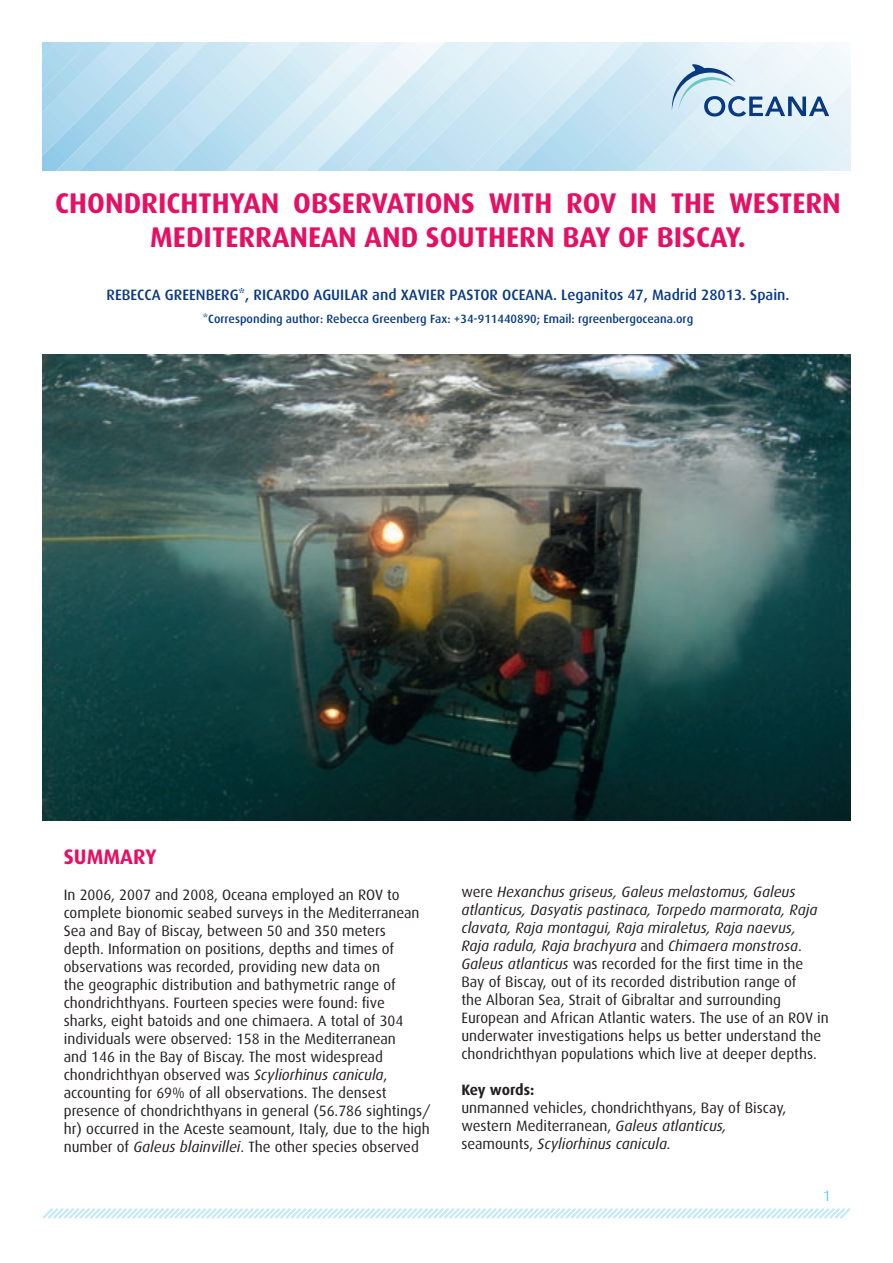
<style>
.page{position:relative;width:893px;height:1263px;background:#fff}
.page>*{position:absolute;margin:0;border:0;box-sizing:border-box;transform-origin:0 0}
.t1{font:700 28.5px/34.2px "Dax";color:#e50f63;text-align:center}
.t2{font:700 21px "Dax";color:#e50f63}
.t3{font:15px/18px "Dax";color:#231f20}
.t4{font:500 15px "Dax";color:#083981}
.t5{font:700 15px "Dax";letter-spacing:-.015em;color:#231f20}
.t6{font:500 12px "Dax";color:#083981}
.s1{font-style:italic}
</style>
<div class="page">
<svg style="left:42px;top:42px;width:792px;height:13px"></svg>
<svg style="left:43px;top:43px;width:807px;height:127px;background:#cbe6f3"></svg>
<svg style="left:672px;top:64px;width:157px;height:53px;background:#bfd3e4"></svg>
<img style="left:43px;top:354px;width:807px;height:467px">
<svg style="left:42px;top:1208px;width:809px;height:11px"></svg>
<h1 class="t1" style="left:55px;top:186px;width:787px">CHONDRICHTHYAN OBSERVATIONS WITH ROV IN THE WESTERN<br>MEDITERRANEAN AND SOUTHERN BAY OF BISCAY.</h1>
<p class="t4" style="left:107px;top:287px;width:684px">REBECCA GREENBERG*, RICARDO AGUILAR and XAVIER PASTOR OCEANA. Leganitos 47, Madrid 28013. Spain.</p>
<p class="t6" style="left:203px;top:312px;width:492px">*Corresponding author: Rebecca Greenberg Fax: +34-911440890; Email: rgreenbergoceana.org</p>
<h2 class="t2" style="left:64px;top:844px;width:94px">SUMMARY</h2>
<p class="t3" style="left:64px;top:886px;width:368px">In 2006, 2007 and 2008, Oceana employed an ROV to complete bionomic seabed surveys in the Mediterranean Sea and Bay of Biscay, between 50 and 350 meters<br>depth. Information on positions, depths and times of observations was recorded, providing new data on<br>the geographic distribution and bathymetric range of chondrichthyans. Fourteen species were found: five sharks, eight batoids and one chimaera. A total of 304 individuals were observed: 1 58 in the Mediterranean<br>and 1 46 in the Bay of Biscay. The most widespread chondrichthyan observed was <span class="s1">Scyliorhinus canicula</span>, accounting for 69% of all observations. The densest presence of chondrichthyans in general (56.786 sightings/ hr) occurred in the Aceste seamount, Italy, due to the high number of <span class="s1">Galeus blainvillei</span>. The other species observed</p>
<p class="t3" style="left:461px;top:883px;width:369px">were <span class="s1">Hexanchus griseus, Galeus melastomus, Galeus atlanticus, Dasyatis pastinaca, Torpedo marmorata, Raja clavata, Raja montagui, Raja miraletus, Raja naevus,<br>Raja radula, Raja brachyura</span> and <span class="s1">Chimaera monstrosa</span>.<br><span class="s1">Galeus atlanticus</span> was recorded for the first time in the Bay of Biscay, out of its recorded distribution range of<br>the Alboran Sea, Strait of Gibraltar and surrounding European and African Atlantic waters. The use of an ROV in underwater investigations helps us better understand the chondrichthyan populations which live at deeper depths.</p>
<p class="t5" style="left:461px;top:1081px;width:75px">Key words:</p>
<p class="t3" style="left:461px;top:1099px;width:327px">unmanned vehicles, chondrichthyans, Bay of Biscay, western Mediterranean, <span class="s1">Galeus atlanticus, </span>seamounts, <span class="s1">Scyliorhinus canicula.</span></p>
</div>
